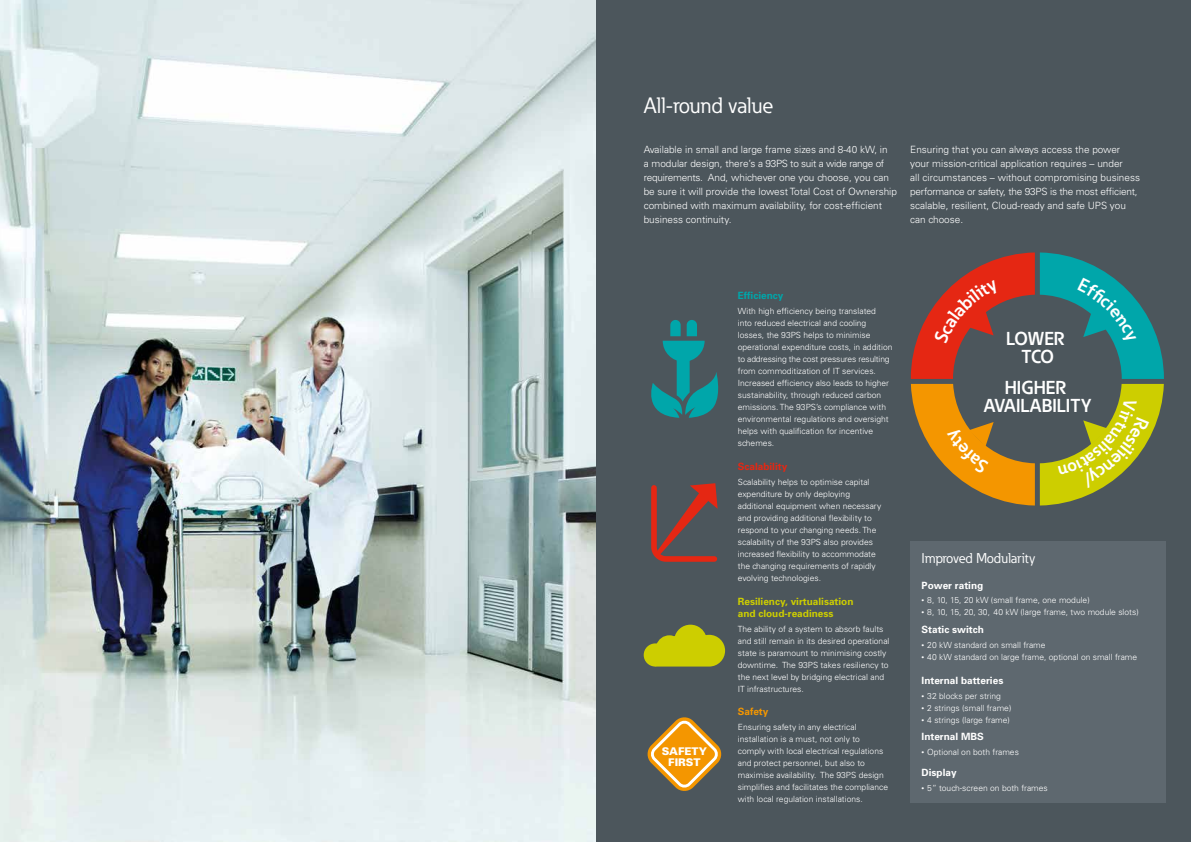
<style>
.page{position:relative;width:1191px;height:842px;background:#fff}
.page>*{position:absolute;margin:0;border:0;box-sizing:border-box;transform-origin:0 0}
.t1{font:22px "Eaton";letter-spacing:-.005em;color:#fff}
.t2{font:700 18.5px/18.5px "Eaton";color:#fff;text-align:center}
.t3{font:700 18.5px/18.5px "Eaton";letter-spacing:-.02em;color:#fff;text-align:center}
.t4{font:14px "Eaton";letter-spacing:-.01em;color:#fff}
.t5{font:900 10.6px/10.6px "Univers";color:#fff;text-align:center}
.t6{font:300 10px/14px "Univers";color:#fff}
.t7{font:700 10px "Univers";color:#fff}
.t8{font:700 10px/12px "Univers";color:#cdce00}
.t9{font:700 10px "Univers";color:#e52713}
.t10{font:700 10px "Univers";color:#00a6aa}
.t11{font:700 10px "Univers";color:#f49600}
.t12{font:300 8.5px/12px "Univers";color:#fff}
.s1{font-weight:400;font-size:8px}
</style>
<div class="page">
<div style="left:595px;top:0;width:596px;height:842px;background:#4c565c"></div>
<img style="left:0;top:0;width:595px;height:842px">
<div style="left:910px;top:541px;width:255px;height:261px;background:#5e686f"></div>
<svg style="left:643px;top:625px;width:82px;height:42px"></svg>
<svg style="left:651px;top:320px;width:67px;height:98px"></svg>
<svg style="left:651px;top:483px;width:66px;height:79px"></svg>
<svg style="left:647px;top:717px;width:74px;height:74px"></svg>
<svg style="left:910px;top:252px;width:254px;height:253px"></svg>
<h1 class="t1" style="left:643px;top:92px;width:131px">All-round value</h1>
<p class="t6" style="left:643px;top:142px;width:255px">Available in small and large frame sizes and 8-40 kW, in<br>a modular design, there’s a 93PS to suit a wide range of requirements. And, whichever one you choose, you can be sure it will provide the lowest Total Cost of Ownership combined with maximum availability, for cost-efficient business continuity.</p>
<p class="t6" style="left:910px;top:142px;width:231px">Ensuring that you can always access the power your mission-critical application requires – under<br>all circumstances – without compromising business performance or safety, the 93PS is the most efficient, scalable, resilient, Cloud-ready and safe UPS you can choose.</p>
<p class="t5" style="left:662px;top:746px;width:47px">SAFETY<br>FIRST</p>
<p class="t10" style="left:738px;top:289px;width:47px">Efficiency</p>
<p class="t12" style="left:738px;top:305px;width:156px">With high efficiency being translated<br>into reduced electrical and cooling losses, the 93PS helps to minimise operational expenditure costs, in addition to addressing the cost pressures resulting from commoditization of IT services.<br>Increased efficiency also leads to higher sustainability, through reduced carbon emissions. The 93PS’s compliance with environmental regulations and oversight helps with qualification for incentive schemes.</p>
<p class="t9" style="left:738px;top:460px;width:51px">Scalability</p>
<p class="t12" style="left:738px;top:476px;width:145px">Scalability helps to optimise capital expenditure by only deploying additional equipment when necessary and providing additional flexibility to respond to your changing needs. The scalability of the 93PS also provides increased flexibility to accommodate the changing requirements of rapidly evolving technologies.</p>
<p class="t8" style="left:738px;top:595px;width:117px">Resiliency, virtualisation and cloud-readiness</p>
<p class="t12" style="left:738px;top:622px;width:153px">The ability of a system to absorb faults and still remain in its desired operational state is paramount to minimising costly downtime. The 93PS takes resiliency to the next level by bridging electrical and IT infrastructures.</p>
<p class="t11" style="left:738px;top:705px;width:32px">Safety</p>
<p class="t12" style="left:738px;top:721px;width:152px">Ensuring safety in any electrical installation is a must, not only to comply with local electrical regulations and protect personnel, but also to maximise availability. The 93PS design simplifies and facilitates the compliance with local regulation installations.</p>
<h2 class="t3" style="left:1006px;top:330px;width:60px">LOWER<br>TCO</h2>
<h2 class="t2" style="left:984px;top:379px;width:109px">HIGHER<br>AVAILABILITY</h2>
<h3 class="t4" style="left:921px;top:550px;width:115px">Improved Modularity</h3>
<p class="t7" style="left:921px;top:579px;width:63px">Power rating</p>
<p class="t12" style="left:921px;top:594px;width:170px"><span class="s1">•</span> 8, 10, 15, 20 kW (small frame, one module)</p>
<p class="t12" style="left:921px;top:606px;width:219px"><span class="s1">•</span> 8, 10, 15, 20, 30, 40 kW (large frame, two module slots)</p>
<p class="t7" style="left:921px;top:623px;width:64px">Static switch</p>
<p class="t12" style="left:921px;top:639px;width:125px"><span class="s1">•</span> 20 kW standard on small frame</p>
<p class="t12" style="left:921px;top:651px;width:217px"><span class="s1">•</span> 40 kW standard on large frame, optional on small frame</p>
<p class="t7" style="left:921px;top:674px;width:83px">Internal batteries</p>
<p class="t12" style="left:921px;top:689px;width:81px"><span class="s1">•</span> 32 blocks per string</p>
<p class="t12" style="left:921px;top:701px;width:91px"><span class="s1">•</span> 2 strings (small frame)</p>
<p class="t12" style="left:921px;top:713px;width:90px"><span class="s1">•</span> 4 strings (large frame)</p>
<p class="t7" style="left:921px;top:730px;width:64px">Internal MBS</p>
<p class="t12" style="left:921px;top:746px;width:99px"><span class="s1">•</span> Optional on both frames</p>
<p class="t7" style="left:921px;top:766px;width:37px">Display</p>
<p class="t12" style="left:921px;top:782px;width:128px"><span class="s1">•</span> 5” touch-screen on both frames</p>
</div>
